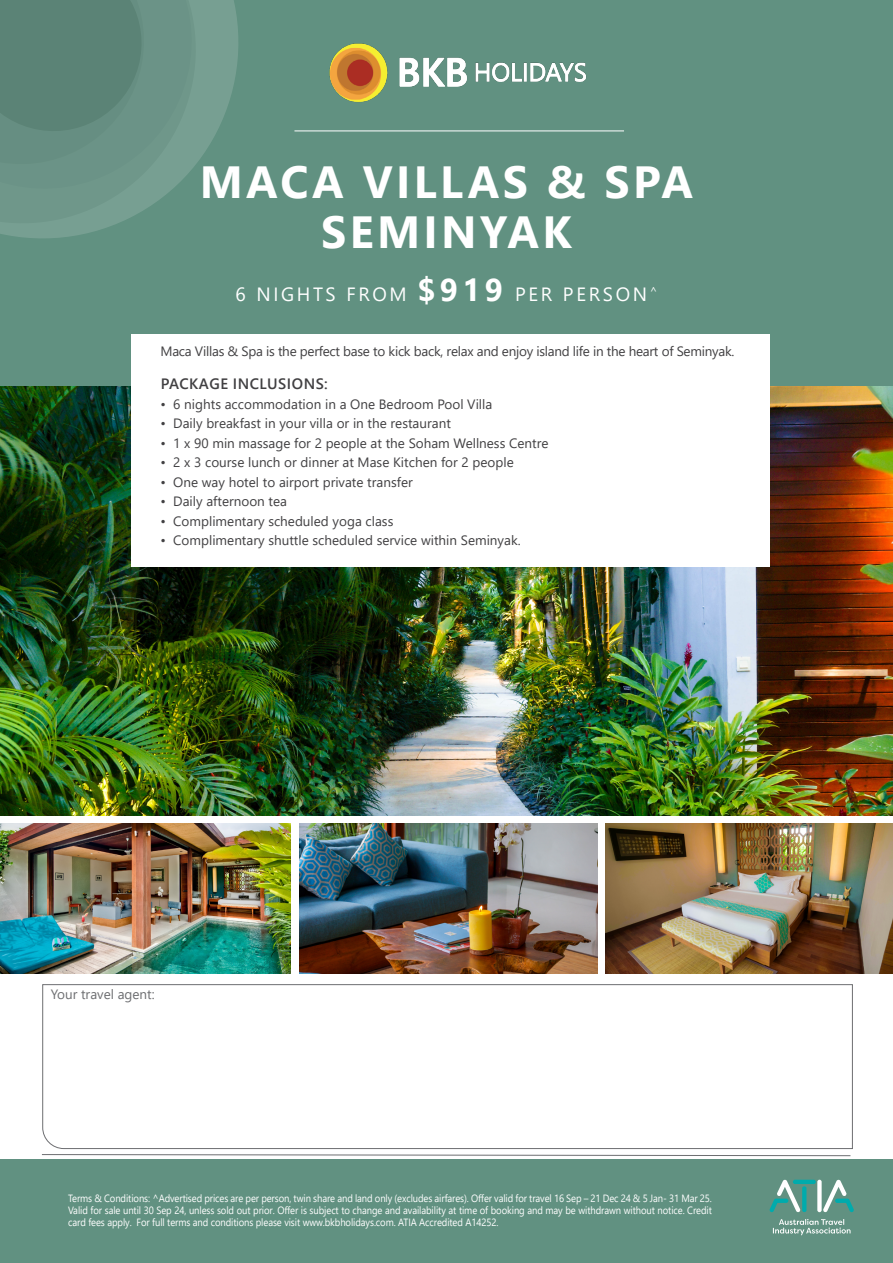
<style>
.page{position:relative;width:893px;height:1263px;background:#fff}
.page>*{position:absolute;margin:0;border:0;box-sizing:border-box;transform-origin:0 0}
.t1{font:700 48px "Segoe UI";color:#fff}
.t2{font:700 45px "Segoe UI";letter-spacing:.075em;color:#fff}
.t3{font:19.2px "Segoe UI";letter-spacing:.14em;color:#fff}
.t4{font:600 15px "Segoe UI";letter-spacing:.035em;color:#414042}
.t5{font:13.5px "Segoe UI";color:#414042}
.t6{font:13.5px "Segoe UI";letter-spacing:-.02em;color:#414042}
.t7{font:13.5px "Segoe UI";color:#6d6e71}
.t8{font:10.5px/12px "Segoe UI";letter-spacing:-.01em;color:#fff;text-align:justify;scale:.9 1}
.s1{font-size:48px}
.s2{font-weight:700;font-size:31.5px}
</style>
<div class="page">
<div style="left:0;top:1159px;width:893px;height:104px;background:#619181"></div>
<img style="left:0;top:386px;width:893px;height:429px">
<svg style="left:42px;top:1154px;width:809px;height:2px"></svg>
<img style="left:0;top:823px;width:291px;height:150px">
<img style="left:299px;top:823px;width:298px;height:150px">
<img style="left:606px;top:823px;width:287px;height:150px">
<div style="left:0;top:0;width:893px;height:386px;background:#619181"></div>
<hr style="left:294px;top:131px;width:330px;height:1px;background:#fff">
<img style="left:329px;top:43px;width:257px;height:60px">
<svg style="left:220px;top:0;width:18px;height:124px;fill:#779f92"></svg>
<svg style="left:0;top:0;width:220px;height:238px;fill:#6f978a"></svg>
<svg style="left:0;top:0;width:213px;height:210px"></svg>
<svg style="left:42px;top:984px;width:811px;height:165px"></svg>
<svg style="left:823px;top:1180px;width:31px;height:32px"></svg>
<svg style="left:770px;top:1180px;width:30px;height:32px"></svg>
<svg style="left:802px;top:1186px;width:4px;height:26px"></svg>
<hr style="left:793px;top:1180px;width:23px;height:4px;background:#00abac;border-radius:2px">
<div style="left:817px;top:1180px;width:5px;height:32px;background:#fff;border-radius:2px"></div>
<svg style="left:773px;top:1219px;width:77px;height:16px"></svg>
<div style="left:131px;top:334px;width:639px;height:232px;background:#fff"></div>
<h2 class="t2" style="left:47px;top:140px;width:648px"><span class="s1">STAY&amp;</span>MACA VILLAS &amp; SPA</h2>
<h1 class="t1" style="left:216px;top:146px;width:139px">SWIM</h1>
<h2 class="t2" style="left:321px;top:189px;width:252px">SEMINYAK</h2>
<h3 class="t3" style="left:235px;top:276px;width:424px">6 NIGHTS FROM <span class="s2">$919</span> PER PERSON<sup>^</sup></h3>
<p class="t6" style="left:161px;top:339px;width:575px">Maca Villas &amp; Spa is the perfect base to kick back, relax and enjoy island life in the heart of Seminyak.</p>
<h3 class="t4" style="left:161px;top:370px;width:168px">PACKAGE INCLUSIONS:</h3>
<p class="t5" style="left:161px;top:391px;width:333px">• 6 nights accommodation in a One Bedroom Pool Villa</p>
<p class="t5" style="left:161px;top:411px;width:292px">• Daily breakfast in your villa or in the restaurant</p>
<p class="t5" style="left:161px;top:430px;width:389px">• 1 x 90 min massage for 2 people at the Soham Wellness Centre</p>
<p class="t5" style="left:161px;top:450px;width:355px">• 2 x 3 course lunch or dinner at Mase Kitchen for 2 people</p>
<p class="t5" style="left:161px;top:469px;width:254px">• One way hotel to airport private transfer</p>
<p class="t5" style="left:161px;top:489px;width:128px">• Daily afternoon tea</p>
<p class="t5" style="left:161px;top:508px;width:234px">• Complimentary scheduled yoga class</p>
<p class="t5" style="left:161px;top:528px;width:362px">• Complimentary shuttle scheduled service within Seminyak.</p>
<p class="t7" style="left:51px;top:981px;width:105px">Your travel agent:</p>
<p class="t8" style="left:68px;top:1191px;width:717px">Terms &amp; Conditions: ^Advertised prices are per person, twin share and land only (excludes airfares). Offer valid for travel 16 Sep – 21 Dec 24 &amp; 5 Jan- 31 Mar 25.<br>Valid for sale until 30 Sep 24, unless sold out prior. Offer is subject to change and availability at time of booking and may be withdrawn without notice. Credit card fees apply. For full terms and conditions please visit www.bkbholidays.com. ATIA Accredited A14252.</p>
</div>
